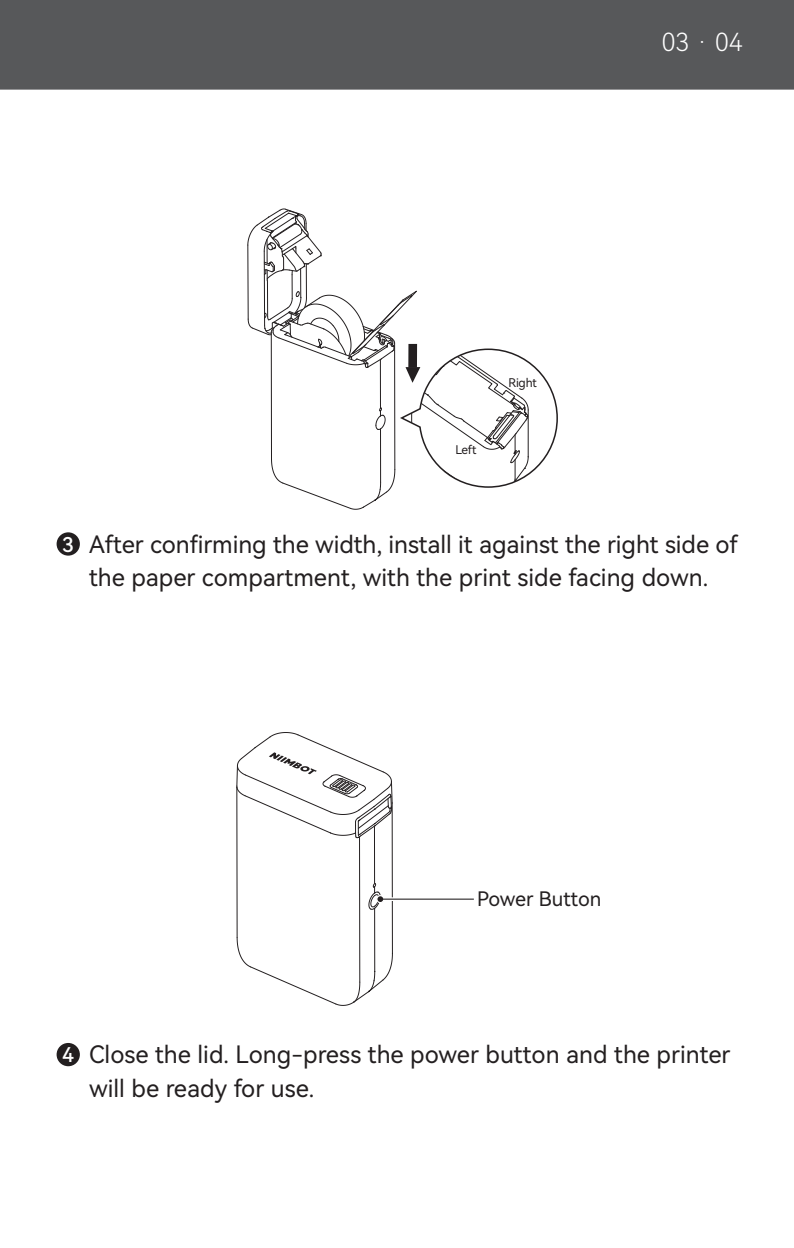
<style>
.page{position:relative;width:794px;height:1248px;background:#fff}
.page>*{position:absolute;margin:0;border:0;box-sizing:border-box;transform-origin:0 0}
.t1{font:24.8px "Harmony OS Sans SC Light";color:#fff}
.t2{font:24px/33.6px "Harmony OS Sans SC";color:#231f20}
.t3{font:20.4px "Harmony OS Sans SC Medium";color:#fff}
.t4{font:20px "Harmony OS Sans SC";color:#231f20}
.t5{font:12px "Harmony OS Sans SC";letter-spacing:-.02em;color:#231f20}
</style>
<div class="page">
<svg style="left:247px;top:208px;width:311px;height:302px"></svg>
<div style="left:57px;top:532px;width:23px;height:23px;background:#231f20;border-radius:50%"></div>
<div style="left:57px;top:1042px;width:23px;height:24px;background:#231f20;border-radius:50%"></div>
<hr style="left:236px;top:787px;width:2px;height:150px;background:#231f20">
<hr style="left:359px;top:836px;width:1px;height:146px;background:#231f20">
<hr style="left:374px;top:908px;width:1px;height:63px;background:#231f20">
<hr style="left:374px;top:826px;width:1px;height:57px;background:#231f20">
<hr style="left:391px;top:803px;width:2px;height:150px;background:#231f20">
<svg style="left:236px;top:936px;width:157px;height:70px"></svg>
<svg style="left:236px;top:732px;width:157px;height:106px"></svg>
<hr style="left:380px;top:897px;width:94px;height:3px;background:#fff">
<svg style="left:368px;top:882px;width:15px;height:28px"></svg>
<hr style="left:380px;top:898px;width:94px;height:1px;background:#231f20">
<div style="left:0;top:0;width:794px;height:90px;background:#57585a"></div>
<p class="t1" style="left:661px;top:25px;width:82px">03 · 04</p>
<p class="t5" style="left:455px;top:441px;width:23px">Left</p>
<p class="t5" style="left:508px;top:374px;width:30px">Right</p>
<p class="t3" style="left:62px;top:530px;width:13px">3</p>
<p class="t2" style="left:89px;top:526px;width:650px">After confirming the width, install it against the right side of the paper compartment, with the print side facing down.</p>
<p class="t4" style="left:477px;top:884px;width:126px">Power Button</p>
<p class="t3" style="left:62px;top:1040px;width:13px">4</p>
<p class="t2" style="left:89px;top:1036px;width:643px">Close the lid. Long-press the power button and the printer will be ready for use.</p>
</div>
